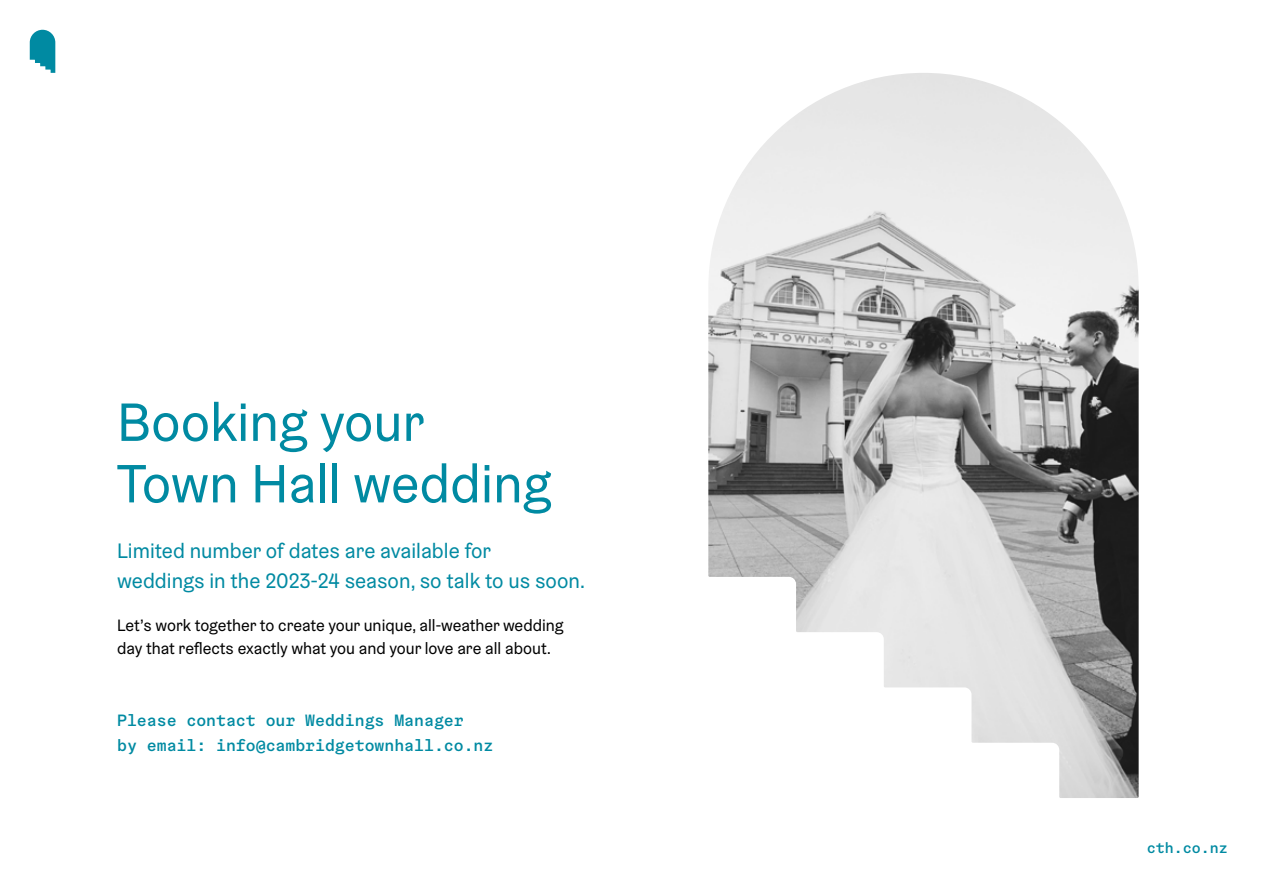
<style>
.page{position:relative;width:1263px;height:893px;background:#fff}
.page>*{position:absolute;margin:0;border:0;box-sizing:border-box;transform-origin:0 0}
.t1{font:54px/61.5px "Graebenbach";color:#008aa2}
.t2{font:21px/30px "Graebenbach";color:#008aa2}
.t3{font:16.5px/22.5px "Graebenbach";color:#000}
.t4{font:500 16.5px/25.5px "Graebenbach Mono";color:#008aa2}
.t5{font:500 15px "Graebenbach Mono";color:#008aa2}
</style>
<div class="page">
<img style="left:708px;top:73px;width:431px;height:725px">
<svg style="left:30px;top:30px;width:25px;height:43px"></svg>
<h1 class="t1" style="left:117px;top:391px;width:436px">Booking your<br>Town Hall wedding</h1>
<p class="t2" style="left:117px;top:535px;width:470px">Limited number of dates are available for<br>weddings in the 2023-24 season, so talk to us soon.</p>
<p class="t3" style="left:117px;top:614px;width:448px">Let’s work together to create your unique, all-weather wedding day that reflects exactly what you and your love are all about.</p>
<p class="t4" style="left:117px;top:707px;width:378px">Please contact our Weddings Manager<br>by email: info@cambridgetownhall.co.nz</p>
<p class="t5" style="left:1147px;top:839px;width:82px">cth.co.nz</p>
</div>
